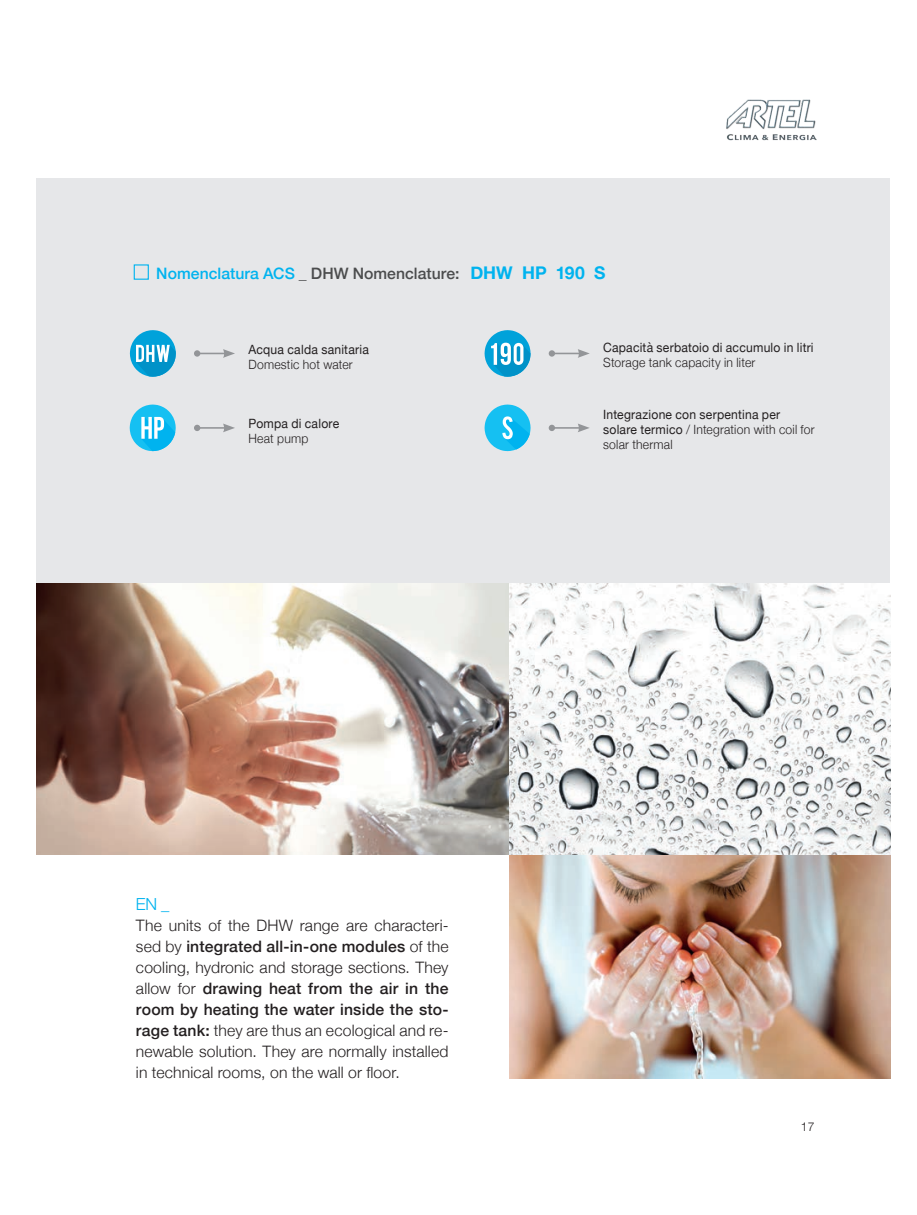
<style>
.page{position:relative;width:917px;height:1215px;background:#fff}
.page>*{position:absolute;margin:0;border:0;box-sizing:border-box;transform-origin:0 0}
.t1{font:300 16.62px "Helvetica Neue";color:#00b3ef}
.t2{font:300 15.75px/21px "Helvetica Neue";letter-spacing:.01em;color:#231f20;text-align:justify}
.t3{font:500 15.75px "Helvetica Neue";color:#4b4c4d}
.t4{font:12.78px/15.4px "Helvetica Neue";letter-spacing:.02em;color:#231f20;scale:.95 1}
.t5{font:300 12.78px "Helvetica Neue";letter-spacing:.02em;color:#231f20;scale:.95 1}
.t6{font:300 12.25px "Helvetica Neue";color:#231f20}
.s1{color:#00b3ef}
.s2{font-weight:700;font-size:17.5px;color:#00b3ef}
.s3{font-weight:300}
.s4{font-weight:500}
</style>
<div class="page">
<img style="left:726px;top:99px;width:91px;height:41px">
<div style="left:37px;top:178px;width:853px;height:405px;background:#e6e7e9"></div>
<hr style="left:197px;top:427px;width:29px;height:2px;background:#939598">
<svg style="left:194px;top:425px;width:6px;height:6px"></svg>
<svg style="left:223px;top:423px;width:12px;height:9px"></svg>
<svg style="left:549px;top:349px;width:41px;height:9px"></svg>
<svg style="left:194px;top:349px;width:41px;height:9px"></svg>
<hr style="left:552px;top:427px;width:28px;height:2px;background:#939598">
<svg style="left:549px;top:425px;width:6px;height:6px"></svg>
<svg style="left:578px;top:423px;width:12px;height:9px"></svg>
<svg style="left:130px;top:404px;width:46px;height:47px"></svg>
<svg style="left:484px;top:404px;width:46px;height:47px"></svg>
<svg style="left:484px;top:330px;width:46px;height:47px"></svg>
<svg style="left:130px;top:330px;width:46px;height:47px"></svg>
<div style="left:134px;top:264px;width:15px;height:16px;border:1px solid #00b3ef"></div>
<img style="left:510px;top:854px;width:380px;height:224px">
<img style="left:37px;top:583px;width:853px;height:271px">
<p class="t3" style="left:156px;top:261px;width:451px"><span class="s1">Nomenclatura ACS</span> _ DHW Nomenclature: <span class="s2">DHW HP 190 S</span></p>
<p class="t4" style="left:248px;top:342px;width:128px">Acqua calda sanitaria</p>
<p class="t5" style="left:248px;top:354px;width:111px">Domestic hot water</p>
<p class="t4" style="left:248px;top:416px;width:97px">Pompa di calore</p>
<p class="t5" style="left:248px;top:428px;width:65px">Heat pump</p>
<p class="t4" style="left:603px;top:340px;width:223px">Capacità serbatoio di accumulo in litri</p>
<p class="t5" style="left:603px;top:352px;width:162px">Storage tank capacity in liter</p>
<p class="t4" style="left:603px;top:407px;width:224px">Integrazione con serpentina per solare termico <span class="s3">/ Integration with coil for solar thermal</span></p>
<p class="t1" style="left:136px;top:890px;width:35px">EN _</p>
<p class="t2" style="left:136px;top:913px;width:314px">The units of the DHW range are characteri&shy;sed by <span class="s4">integrated all-in-one modules</span> of the cooling, hydronic and storage sections. They allow for <span class="s4">drawing heat from the air in the room by heating the water inside the sto&shy;rage tank:</span> they are thus an ecological and re&shy;newable solution. They are normally installed in technical rooms, on the wall or floor.</p>
<p class="t6" style="left:801px;top:1116px;width:15px">17</p>
</div>
